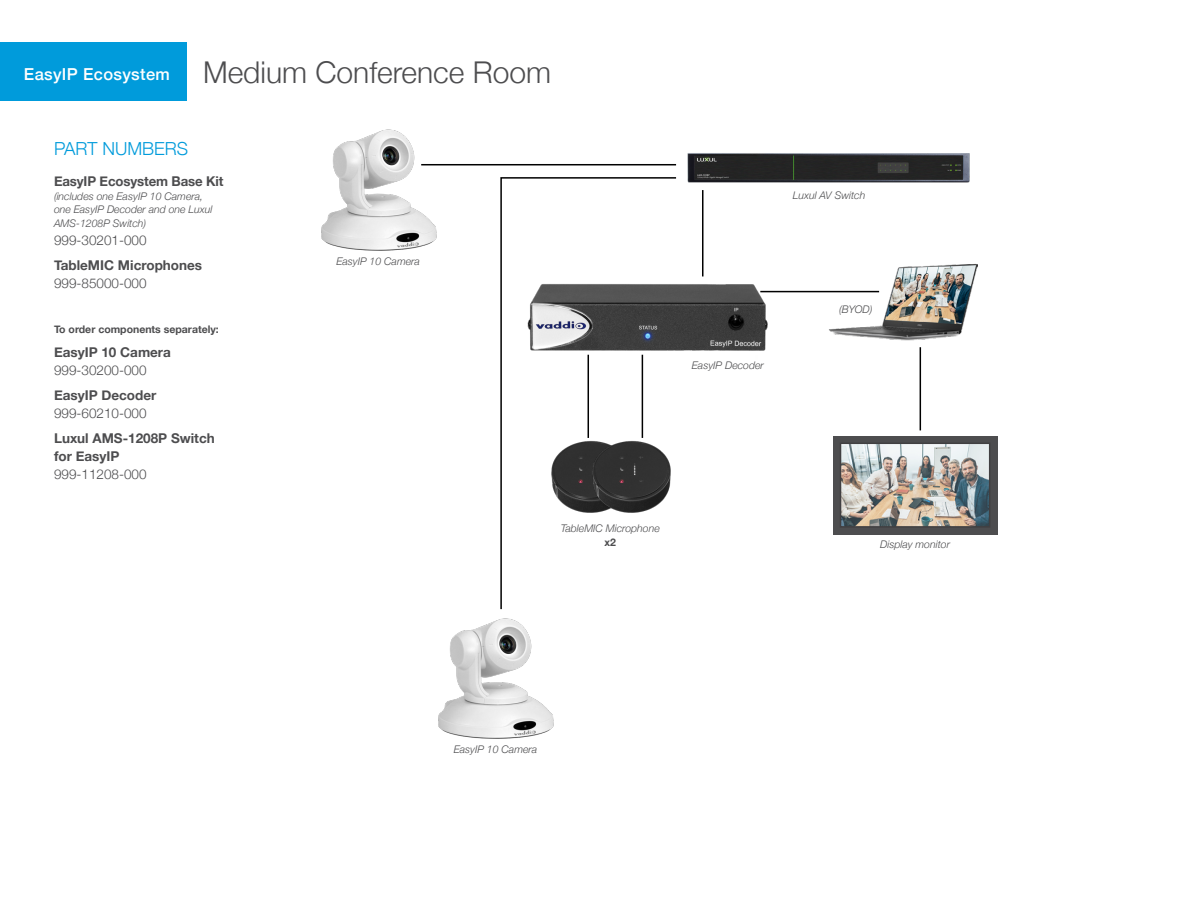
<style>
.page{position:relative;width:1188px;height:918px;background:#fff}
.page>*{position:absolute;margin:0;border:0;box-sizing:border-box;transform-origin:0 0}
.t1{font:300 30px "Helvetica Neue";color:#4d4d4f}
.t2{font:300 18px "Helvetica Neue";color:#009bdb}
.t3{font:700 13.5px/18px "Helvetica Neue";color:#4d4d4f}
.t4{font:300 13.5px "Helvetica Neue";color:#4d4d4f}
.t5{font:italic 300 10.5px/13.5px "Helvetica Neue";color:#4d4d4f}
.t6{font:700 10.5px "Helvetica Neue";color:#4d4d4f}
.s1{font-weight:500;font-size:16.5px;color:#fff}
</style>
<div class="page">
<div style="left:0;top:42px;width:187px;height:59px;background:#009bdb"></div>
<img style="left:321px;top:129px;width:122px;height:122px">
<img style="left:438px;top:618px;width:116px;height:121px">
<img style="left:687px;top:153px;width:283px;height:30px">
<img style="left:826px;top:264px;width:151px;height:77px">
<img style="left:678px;top:276px;width:98px;height:75px">
<hr style="left:920px;top:347px;width:1px;height:83px;background:#000">
<div style="left:833px;top:436px;width:164px;height:98px;background:#4d4d4f"></div>
<img style="left:843px;top:446px;width:144px;height:79px">
<div style="left:840px;top:443px;width:150px;height:85px;border:2px solid #414042"></div>
<hr style="left:702px;top:190px;width:2px;height:86px;background:#000">
<hr style="left:760px;top:291px;width:119px;height:1px;background:#000">
<hr style="left:421px;top:164px;width:255px;height:1px;background:#000">
<svg style="left:500px;top:177px;width:178px;height:433px"></svg>
<h1 class="t1" style="left:24px;top:48px;width:529px"><span class="s1">EasyIP Ecosystem</span> Medium Conference Room</h1>
<h2 class="t2" style="left:54px;top:134px;width:136px">PART NUMBERS</h2>
<p class="t3" style="left:54px;top:173px;width:171px">EasyIP Ecosystem Base Kit</p>
<p class="t5" style="left:54px;top:189px;width:160px">(includes one EasyIP 10 Camera, one EasyIP Decoder and one Luxul<br>AMS-1208P Switch)</p>
<p class="t4" style="left:54px;top:229px;width:94px">999-30201-000</p>
<p class="t3" style="left:54px;top:256px;width:150px">TableMIC Microphones</p>
<p class="t4" style="left:54px;top:272px;width:94px">999-85000-000</p>
<p class="t6" style="left:54px;top:321px;width:166px">To order components separately:</p>
<p class="t3" style="left:54px;top:344px;width:118px">EasyIP 10 Camera</p>
<p class="t4" style="left:54px;top:360px;width:94px">999-30200-000</p>
<p class="t3" style="left:54px;top:387px;width:104px">EasyIP Decoder</p>
<p class="t4" style="left:54px;top:402px;width:94px">999-60210-000</p>
<p class="t3" style="left:54px;top:429px;width:162px">Luxul AMS-1208P Switch for EasyIP</p>
<p class="t4" style="left:54px;top:463px;width:94px">999-11208-000</p>
<p class="t5" style="left:336px;top:254px;width:85px">EasyIP 10 Camera</p>
<p class="t5" style="left:561px;top:521px;width:101px">TableMIC Microphone</p>
<p class="t6" style="left:605px;top:534px;width:13px">x2</p>
<p class="t5" style="left:793px;top:188px;width:74px">Luxul AV Switch</p>
<p class="t5" style="left:692px;top:358px;width:73px">EasyIP Decoder</p>
<p class="t5" style="left:839px;top:302px;width:35px">(BYOD)</p>
<p class="t5" style="left:880px;top:537px;width:71px">Display monitor</p>
<p class="t5" style="left:454px;top:742px;width:85px">EasyIP 10 Camera</p>
</div>
